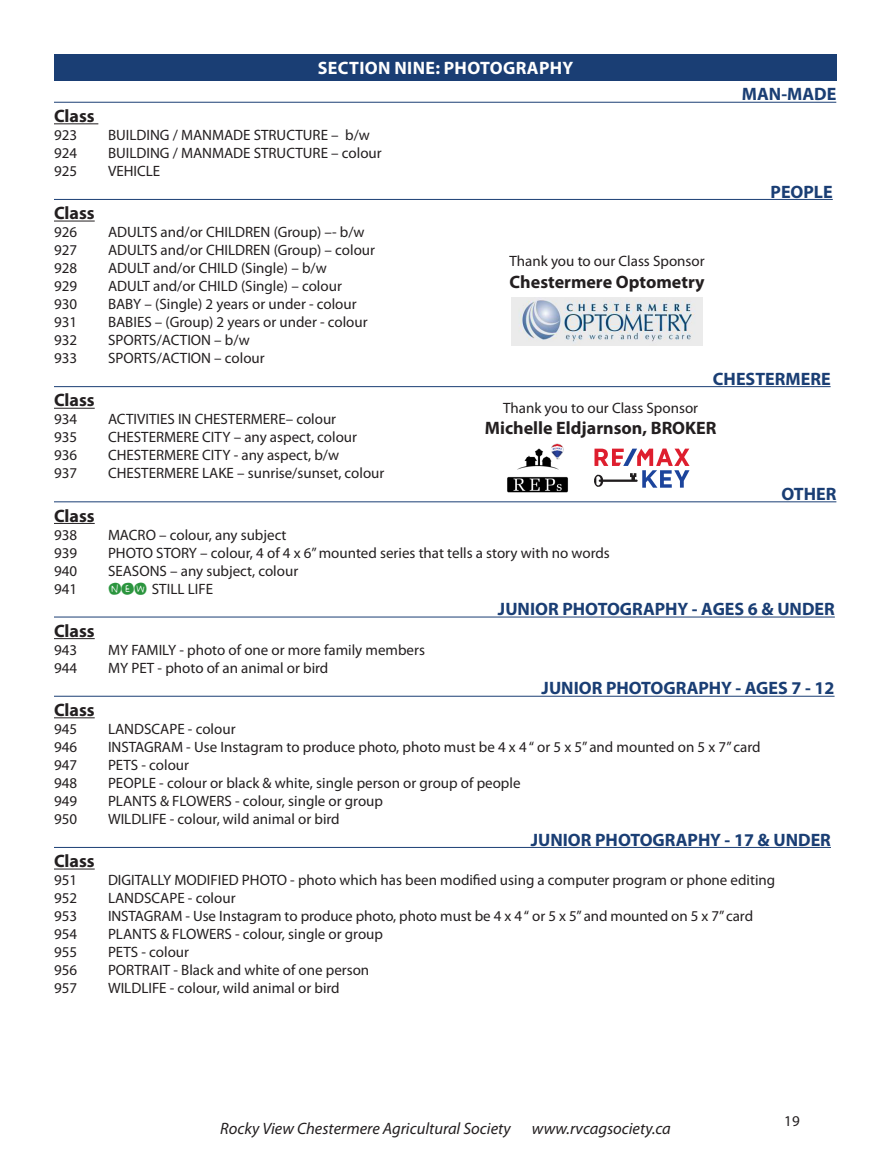
<style>
.page{position:relative;width:891px;height:1161px;background:#fff}
.page>*{position:absolute;margin:0;border:0;box-sizing:border-box;transform-origin:0 0}
.t1{font:700 18px "Myriad Pro";color:#1a3e74}
.t2{font:700 18px "Myriad Pro";color:#231f20}
.t3{font:700 18px "Myriad Pro";letter-spacing:.02em;color:#fff}
.t4{font:italic 16.5px "Myriad Pro";color:#231f20}
.t5{font:15px "Myriad Pro";color:#231f20}
.s1{font-family:"Cottageand Farmhouse Dots";font-size:18px;color:#2b953e}
</style>
<div class="page">
<div style="left:54px;top:54px;width:783px;height:26px;background:#1a3e74"></div>
<hr style="left:54px;top:102px;width:782px;height:1px;background:#1a3e74">
<hr style="left:54px;top:123px;width:44px;height:1px;background:#231f20">
<hr style="left:54px;top:199px;width:779px;height:1px;background:#1a3e74">
<hr style="left:54px;top:221px;width:41px;height:1px;background:#231f20">
<hr style="left:54px;top:386px;width:777px;height:1px;background:#1a3e74">
<hr style="left:54px;top:408px;width:41px;height:1px;background:#231f20">
<hr style="left:54px;top:501px;width:782px;height:1px;background:#1a3e74">
<hr style="left:54px;top:523px;width:41px;height:1px;background:#231f20">
<hr style="left:54px;top:617px;width:781px;height:1px;background:#1a3e74">
<hr style="left:54px;top:638px;width:41px;height:1px;background:#231f20">
<hr style="left:54px;top:696px;width:781px;height:1px;background:#1a3e74">
<hr style="left:54px;top:717px;width:41px;height:1px;background:#231f20">
<hr style="left:54px;top:847px;width:777px;height:1px;background:#1a3e74">
<hr style="left:54px;top:869px;width:41px;height:1px;background:#231f20">
<img style="left:507px;top:443px;width:61px;height:50px">
<svg style="left:594px;top:449px;width:96px;height:39px"></svg>
<img style="left:512px;top:297px;width:190px;height:49px">
<p class="t3" style="left:318px;top:56px;width:257px">SECTION NINE: PHOTOGRAPHY</p>
<p class="t2" style="left:54px;top:104px;width:42px">Class</p>
<p class="t5" style="left:54px;top:126px;width:25px">923</p>
<p class="t5" style="left:108px;top:126px;width:263px">BUILDING / MANMADE STRUCTURE – b/w</p>
<p class="t5" style="left:54px;top:144px;width:25px">924</p>
<p class="t5" style="left:108px;top:144px;width:275px">BUILDING / MANMADE STRUCTURE – colour</p>
<p class="t5" style="left:54px;top:162px;width:25px">925</p>
<p class="t5" style="left:108px;top:162px;width:54px">VEHICLE</p>
<p class="t2" style="left:54px;top:201px;width:42px">Class</p>
<p class="t5" style="left:54px;top:223px;width:25px">926</p>
<p class="t5" style="left:108px;top:223px;width:258px">ADULTS and/or CHILDREN (Group) –- b/w</p>
<p class="t5" style="left:54px;top:241px;width:25px">927</p>
<p class="t5" style="left:108px;top:241px;width:269px">ADULTS and/or CHILDREN (Group) – colour</p>
<p class="t5" style="left:54px;top:259px;width:25px">928</p>
<p class="t5" style="left:108px;top:259px;width:220px">ADULT and/or CHILD (Single) – b/w</p>
<p class="t5" style="left:54px;top:277px;width:25px">929</p>
<p class="t5" style="left:108px;top:277px;width:235px">ADULT and/or CHILD (Single) – colour</p>
<p class="t5" style="left:54px;top:295px;width:25px">930</p>
<p class="t5" style="left:108px;top:295px;width:250px">BABY – (Single) 2 years or under - colour</p>
<p class="t5" style="left:54px;top:313px;width:25px">931</p>
<p class="t5" style="left:108px;top:313px;width:261px">BABIES – (Group) 2 years or under - colour</p>
<p class="t5" style="left:54px;top:331px;width:25px">932</p>
<p class="t5" style="left:108px;top:331px;width:143px">SPORTS/ACTION – b/w</p>
<p class="t5" style="left:54px;top:349px;width:25px">933</p>
<p class="t5" style="left:108px;top:349px;width:158px">SPORTS/ACTION – colour</p>
<p class="t5" style="left:510px;top:252px;width:197px">Thank you to our Class Sponsor</p>
<p class="t2" style="left:510px;top:270px;width:197px">Chestermere Optometry</p>
<p class="t1" style="left:742px;top:83px;width:96px">MAN-MADE</p>
<p class="t1" style="left:771px;top:180px;width:64px">PEOPLE</p>
<p class="t1" style="left:713px;top:367px;width:119px">CHESTERMERE</p>
<p class="t2" style="left:54px;top:389px;width:42px">Class</p>
<p class="t5" style="left:54px;top:410px;width:25px">934</p>
<p class="t5" style="left:108px;top:410px;width:230px">ACTIVITIES IN CHESTERMERE– colour</p>
<p class="t5" style="left:54px;top:428px;width:25px">935</p>
<p class="t5" style="left:108px;top:428px;width:251px">CHESTERMERE CITY – any aspect, colour</p>
<p class="t5" style="left:54px;top:446px;width:25px">936</p>
<p class="t5" style="left:108px;top:446px;width:233px">CHESTERMERE CITY - any aspect, b/w</p>
<p class="t5" style="left:54px;top:464px;width:25px">937</p>
<p class="t5" style="left:108px;top:464px;width:278px">CHESTERMERE LAKE – sunrise/sunset, colour</p>
<p class="t5" style="left:503px;top:399px;width:197px">Thank you to our Class Sponsor</p>
<p class="t2" style="left:485px;top:417px;width:233px">Michelle Eldjarnson, BROKER</p>
<p class="t1" style="left:781px;top:482px;width:56px">OTHER</p>
<p class="t2" style="left:54px;top:504px;width:42px">Class</p>
<p class="t5" style="left:54px;top:525px;width:25px">938</p>
<p class="t5" style="left:108px;top:525px;width:180px">MACRO – colour, any subject</p>
<p class="t5" style="left:54px;top:543px;width:25px">939</p>
<p class="t5" style="left:108px;top:543px;width:503px">PHOTO STORY – colour, 4 of 4 x 6” mounted series that tells a story with no words</p>
<p class="t5" style="left:54px;top:561px;width:25px">940</p>
<p class="t5" style="left:108px;top:561px;width:192px">SEASONS – any subject, colour</p>
<p class="t5" style="left:54px;top:579px;width:25px">941</p>
<p class="t5" style="left:108px;top:579px;width:107px"><span class="s1">New</span> STILL LIFE</p>
<p class="t1" style="left:498px;top:597px;width:338px">JUNIOR PHOTOGRAPHY - AGES 6 &amp; UNDER</p>
<p class="t2" style="left:54px;top:619px;width:42px">Class</p>
<p class="t5" style="left:54px;top:641px;width:25px">943</p>
<p class="t5" style="left:108px;top:641px;width:318px">MY FAMILY - photo of one or more family members</p>
<p class="t5" style="left:54px;top:659px;width:25px">944</p>
<p class="t5" style="left:108px;top:659px;width:222px">MY PET - photo of an animal or bird</p>
<p class="t1" style="left:542px;top:677px;width:294px">JUNIOR PHOTOGRAPHY - AGES 7 - 12</p>
<p class="t2" style="left:54px;top:698px;width:42px">Class</p>
<p class="t5" style="left:54px;top:720px;width:25px">945</p>
<p class="t5" style="left:108px;top:720px;width:129px">LANDSCAPE - colour</p>
<p class="t5" style="left:54px;top:738px;width:25px">946</p>
<p class="t5" style="left:108px;top:738px;width:654px">INSTAGRAM - Use Instagram to produce photo, photo must be 4 x 4 “ or 5 x 5” and mounted on 5 x 7” card</p>
<p class="t5" style="left:54px;top:756px;width:25px">947</p>
<p class="t5" style="left:108px;top:756px;width:83px">PETS - colour</p>
<p class="t5" style="left:54px;top:774px;width:25px">948</p>
<p class="t5" style="left:108px;top:774px;width:414px">PEOPLE - colour or black &amp; white, single person or group of people</p>
<p class="t5" style="left:54px;top:792px;width:25px">949</p>
<p class="t5" style="left:108px;top:792px;width:277px">PLANTS &amp; FLOWERS - colour, single or group</p>
<p class="t5" style="left:54px;top:810px;width:25px">950</p>
<p class="t5" style="left:108px;top:810px;width:233px">WILDLIFE - colour, wild animal or bird</p>
<p class="t1" style="left:531px;top:828px;width:302px">JUNIOR PHOTOGRAPHY - 17 &amp; UNDER</p>
<p class="t2" style="left:54px;top:849px;width:42px">Class</p>
<p class="t5" style="left:54px;top:871px;width:25px">951</p>
<p class="t5" style="left:108px;top:871px;width:669px">DIGITALLY MODIFIED PHOTO - photo which has been modified using a computer program or phone editing</p>
<p class="t5" style="left:54px;top:889px;width:25px">952</p>
<p class="t5" style="left:108px;top:889px;width:129px">LANDSCAPE - colour</p>
<p class="t5" style="left:54px;top:907px;width:25px">953</p>
<p class="t5" style="left:108px;top:907px;width:647px">INSTAGRAM - Use Instagram to produce photo, photo must be 4 x 4 “ or 5 x 5” and mounted on 5 x 7” card</p>
<p class="t5" style="left:54px;top:925px;width:25px">954</p>
<p class="t5" style="left:108px;top:925px;width:277px">PLANTS &amp; FLOWERS - colour, single or group</p>
<p class="t5" style="left:54px;top:943px;width:25px">955</p>
<p class="t5" style="left:108px;top:943px;width:83px">PETS - colour</p>
<p class="t5" style="left:54px;top:961px;width:25px">956</p>
<p class="t5" style="left:108px;top:961px;width:263px">PORTRAIT - Black and white of one person</p>
<p class="t5" style="left:54px;top:979px;width:25px">957</p>
<p class="t5" style="left:108px;top:979px;width:233px">WILDLIFE - colour, wild animal or bird</p>
<p class="t4" style="left:220px;top:1118px;width:292px">Rocky View Chestermere Agricultural Society</p>
<p class="t4" style="left:532px;top:1118px;width:141px">www.rvcagsociety.ca</p>
<p class="t5" style="left:784px;top:1112px;width:17px">19</p>
</div>
